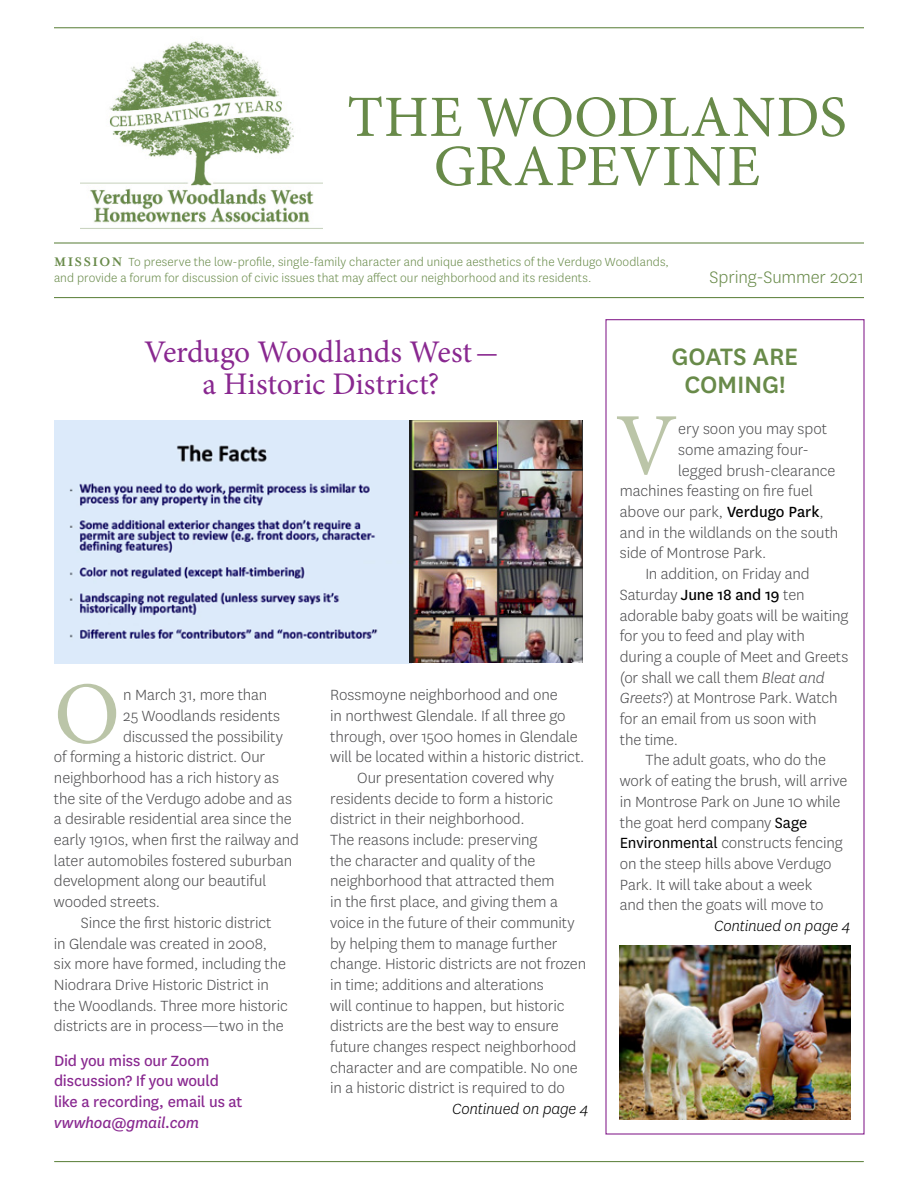
<style>
.page{position:relative;width:918px;height:1188px;background:#fff}
.page>*{position:absolute;margin:0;border:0;box-sizing:border-box;transform-origin:0 0}
.t1{font:88.5px "Minion Pro";color:#bbc5a8}
.t2{font:58.5px/49.2px "Minion Pro";letter-spacing:.01em;color:#688a49;text-align:center}
.t3{font:31.5px/32.2px "Minion Pro";letter-spacing:-.005em;color:#892890;text-align:center}
.t4{font:500 27.75px/28.5px "National";letter-spacing:-.005em;color:#688a49;text-align:center}
.t5{font:300 19.35px "National";letter-spacing:-.005em;color:#688a49}
.t6{font:300 17.25px "National";letter-spacing:-.005em;color:#4d4d4f}
.t7{font:17.25px/20.7px "National";letter-spacing:-.01em;color:#892890}
.t8{font:italic 300 17.25px "National";letter-spacing:-.01em;color:#000}
.t9{font:italic 17.25px "National";letter-spacing:-.01em;color:#892890}
.t10{font:300 13.65px/16.5px "National";letter-spacing:.005em;color:#688a49}
.s1{font-family:"Mrs Eaves";font-weight:700;font-size:14.25px}
.s2{font-weight:400;color:#000}
.s3{font-style:italic}
</style>
<div class="page">
<hr style="left:54px;top:27px;width:810px;height:1px;background:#688a49">
<hr style="left:54px;top:242px;width:810px;height:2px;background:#688a49">
<img style="left:80px;top:41px;width:242px;height:188px">
<hr style="left:54px;top:297px;width:810px;height:1px;background:#688a49">
<hr style="left:55px;top:1161px;width:808px;height:1px;background:#688a49">
<img style="left:54px;top:421px;width:355px;height:242px">
<img style="left:409px;top:421px;width:174px;height:242px">
<img style="left:498px;top:421px;width:83px;height:47px">
<img style="left:620px;top:945px;width:230px;height:175px">
<h2 class="t2" style="left:347px;top:93px;width:501px">THE WOODLANDS<br>GRAPEVINE</h2>
<p class="t10" style="left:54px;top:253px;width:616px"><span class="s1">MISSION</span> To preserve the low-profile, single-family character and unique aesthetics of the Verdugo Woodlands, and provide a forum for discussion of civic issues that may affect our neighborhood and its residents.</p>
<p class="t5" style="left:710px;top:265px;width:156px">Spring-Summer 2021</p>
<h3 class="t3" style="left:144px;top:336px;width:355px">Verdugo Woodlands West — a Historic District?</h3>
<h1 class="t1" style="left:54px;top:655px;width:68px">O</h1>
<p class="t6" style="left:123px;top:684px;width:146px">n March 31, more than</p>
<p class="t6" style="left:123px;top:705px;width:158px">25 Woodlands residents</p>
<p class="t6" style="left:123px;top:726px;width:161px">discussed the possibility</p>
<p class="t6" style="left:54px;top:746px;width:213px">of forming a historic district. Our</p>
<p class="t6" style="left:54px;top:767px;width:227px">neighborhood has a rich history as</p>
<p class="t6" style="left:54px;top:788px;width:239px">the site of the Verdugo adobe and as</p>
<p class="t6" style="left:54px;top:808px;width:239px">a desirable residential area since the</p>
<p class="t6" style="left:54px;top:829px;width:246px">early 1910s, when first the railway and</p>
<p class="t6" style="left:54px;top:850px;width:240px">later automobiles fostered suburban</p>
<p class="t6" style="left:54px;top:870px;width:214px">development along our beautiful</p>
<p class="t6" style="left:54px;top:891px;width:107px">wooded streets.</p>
<p class="t6" style="left:81px;top:912px;width:192px">Since the first historic district</p>
<p class="t6" style="left:54px;top:933px;width:215px">in Glendale was created in 2008,</p>
<p class="t6" style="left:54px;top:953px;width:233px">six more have formed, including the</p>
<p class="t6" style="left:54px;top:974px;width:216px">Niodrara Drive Historic District in</p>
<p class="t6" style="left:54px;top:995px;width:235px">the Woodlands. Three more historic</p>
<p class="t6" style="left:54px;top:1015px;width:231px">districts are in process—two in the</p>
<p class="t7" style="left:54px;top:1049px;width:190px">Did you miss our Zoom discussion? If you would like a recording, email us at</p>
<p class="t9" style="left:54px;top:1111px;width:147px">vwwhoa@gmail.com</p>
<p class="t6" style="left:330px;top:684px;width:229px">Rossmoyne neighborhood and one</p>
<p class="t6" style="left:330px;top:705px;width:237px">in northwest Glendale. If all three go</p>
<p class="t6" style="left:330px;top:726px;width:249px">through, over 1500 homes in Glendale</p>
<p class="t6" style="left:330px;top:746px;width:256px">will be located within a historic district.</p>
<p class="t6" style="left:357px;top:767px;width:198px">Our presentation covered why</p>
<p class="t6" style="left:330px;top:788px;width:224px">residents decide to form a historic</p>
<p class="t6" style="left:330px;top:808px;width:196px">district in their neighborhood.</p>
<p class="t6" style="left:330px;top:829px;width:209px">The reasons include: preserving</p>
<p class="t6" style="left:330px;top:850px;width:207px">the character and quality of the</p>
<p class="t6" style="left:330px;top:870px;width:226px">neighborhood that attracted them</p>
<p class="t6" style="left:330px;top:891px;width:229px">in the first place, and giving them a</p>
<p class="t6" style="left:330px;top:912px;width:246px">voice in the future of their community</p>
<p class="t6" style="left:330px;top:933px;width:229px">by helping them to manage further</p>
<p class="t6" style="left:330px;top:953px;width:257px">change. Historic districts are not frozen</p>
<p class="t6" style="left:330px;top:974px;width:215px">in time; additions and alterations</p>
<p class="t6" style="left:330px;top:995px;width:236px">will continue to happen, but historic</p>
<p class="t6" style="left:330px;top:1015px;width:230px">districts are the best way to ensure</p>
<p class="t6" style="left:330px;top:1036px;width:248px">future changes respect neighborhood</p>
<p class="t6" style="left:330px;top:1057px;width:249px">character and are compatible. No one</p>
<p class="t6" style="left:330px;top:1077px;width:236px">in a historic district is required to do</p>
<p class="t8" style="left:452px;top:1098px;width:138px">Continued on page 4</p>
<h3 class="t4" style="left:672px;top:340px;width:128px">GOATS ARE<br>COMING!</h3>
<p class="t6" style="left:678px;top:418px;width:150px">ery soon you may spot</p>
<p class="t6" style="left:678px;top:439px;width:132px">some amazing four-</p>
<p class="t6" style="left:678px;top:460px;width:159px">legged brush-clearance</p>
<p class="t6" style="left:620px;top:480px;width:195px">machines feasting on fire fuel</p>
<p class="t6" style="left:620px;top:501px;width:205px">above our park, <span class="s2">Verdugo Park</span>,</p>
<p class="t6" style="left:620px;top:522px;width:220px">and in the wildlands on the south</p>
<p class="t6" style="left:620px;top:542px;width:148px">side of Montrose Park.</p>
<p class="t6" style="left:645px;top:563px;width:166px">In addition, on Friday and</p>
<p class="t6" style="left:620px;top:584px;width:186px">Saturday <span class="s2">June 18 and 19</span> ten</p>
<p class="t6" style="left:620px;top:605px;width:230px">adorable baby goats will be waiting</p>
<p class="t6" style="left:620px;top:625px;width:186px">for you to feed and play with</p>
<p class="t6" style="left:620px;top:646px;width:230px">during a couple of Meet and Greets</p>
<p class="t6" style="left:620px;top:667px;width:206px">(or shall we call them <span class="s3">Bleat and</span></p>
<p class="t6" style="left:620px;top:687px;width:219px"><span class="s3">Greets</span>?) at Montrose Park. Watch</p>
<p class="t6" style="left:620px;top:708px;width:198px">for an email from us soon with</p>
<p class="t6" style="left:620px;top:729px;width:60px">the time.</p>
<p class="t6" style="left:645px;top:749px;width:182px">The adult goats, who do the</p>
<p class="t6" style="left:620px;top:770px;width:229px">work of eating the brush, will arrive</p>
<p class="t6" style="left:620px;top:791px;width:222px">in Montrose Park on June 10 while</p>
<p class="t6" style="left:620px;top:812px;width:189px">the goat herd company <span class="s2">Sage</span></p>
<p class="t6" style="left:620px;top:832px;width:224px"><span class="s2">Environmental</span> constructs fencing</p>
<p class="t6" style="left:620px;top:853px;width:213px">on the steep hills above Verdugo</p>
<p class="t6" style="left:620px;top:874px;width:194px">Park. It will take about a week</p>
<p class="t6" style="left:620px;top:894px;width:205px">and then the goats will move to</p>
<p class="t8" style="left:714px;top:915px;width:138px">Continued on page 4</p>
<h1 class="t1" style="left:615px;top:386px;width:64px">V</h1>
</div>
